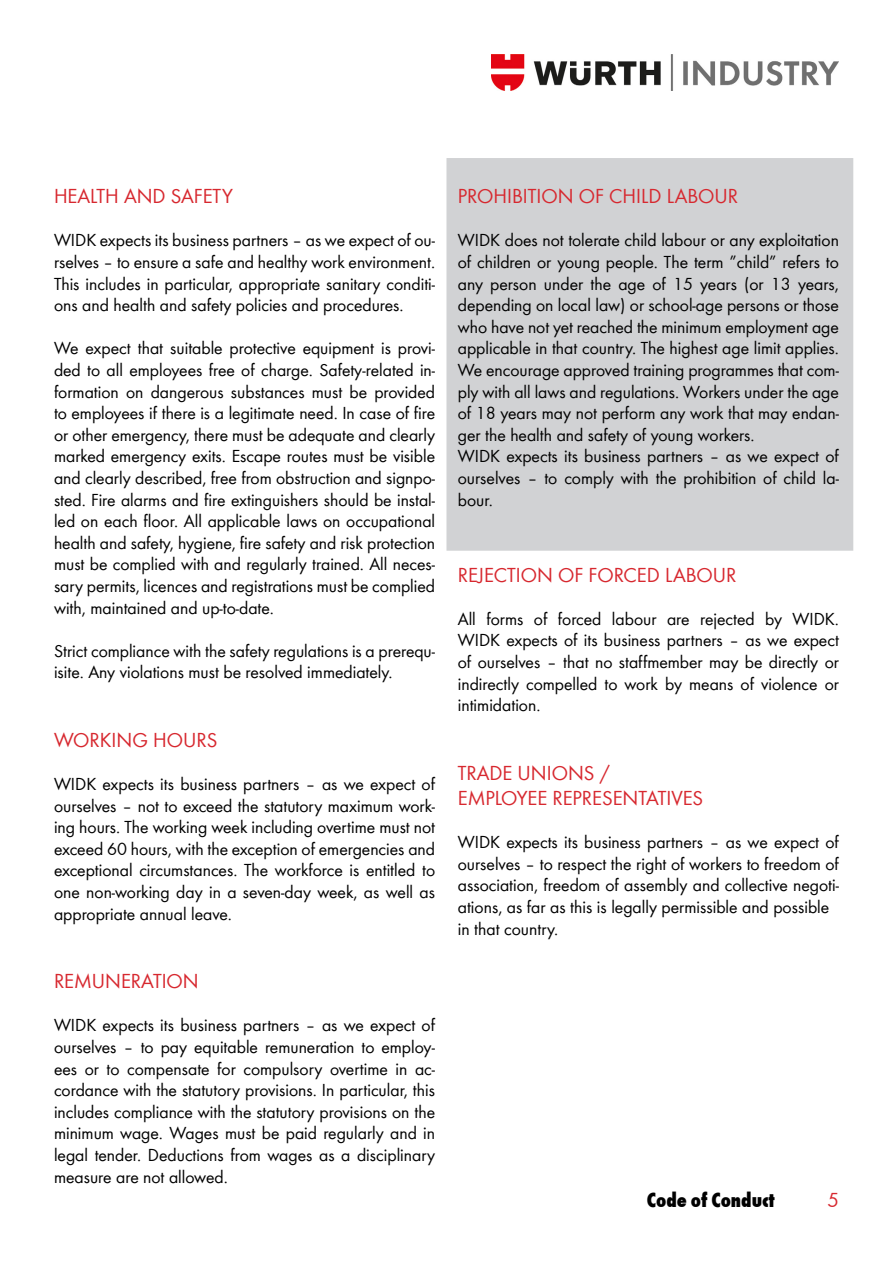
<style>
.page{position:relative;width:893px;height:1263px;background:#fff}
.page>*{position:absolute;margin:0;border:0;box-sizing:border-box;transform-origin:0 0}
.t1{font:21px "Wuerth";color:#d7282f}
.t2{font:800 condensed 21px "Wuerth";color:#000}
.t3{font:18px/21.6px "Wuerth";color:#000;text-align:justify}
</style>
<div class="page">
<img style="left:492px;top:54px;width:347px;height:37px">
<div style="left:446px;top:158px;width:407px;height:393px;background:#d1d2d4;border:2px solid #d1d2d4"></div>
<p class="t1" style="left:54px;top:182px;width:180px">HEALTH AND SAFETY</p>
<p class="t3" style="left:54px;top:229px;width:383px">WIDK expects its business partners – as we expect of ou&shy;rselves – to ensure a safe and healthy work environment.<br>This includes in particular, appropriate sanitary conditi&shy;ons and health and safety policies and procedures.</p>
<p class="t3" style="left:54px;top:337px;width:383px">We expect that suitable protective equipment is provi&shy;ded to all employees free of charge. Safety-related in&shy;formation on dangerous substances must be provided to employees if there is a legitimate need. In case of fire or other emergency, there must be adequate and clearly marked emergency exits. Escape routes must be visible and clearly described, free from obstruction and signpo&shy;sted. Fire alarms and fire extinguishers should be instal&shy;led on each floor. All applicable laws on occupational health and safety, hygiene, fire safety and risk protection must be complied with and regularly trained. All neces&shy;sary permits, licences and registrations must be complied with, maintained and up-to-date.</p>
<p class="t3" style="left:54px;top:639px;width:383px">Strict compliance with the safety regulations is a prerequ&shy;isite. Any violations must be resolved immediately.</p>
<p class="t1" style="left:54px;top:726px;width:165px">WORKING HOURS</p>
<p class="t3" style="left:54px;top:772px;width:383px">WIDK expects its business partners – as we expect of ourselves – not to exceed the statutory maximum work&shy;ing hours. The working week including overtime must not exceed 60 hours, with the exception of emergencies and exceptional circumstances. The workforce is entitled to one non-working day in a seven-day week, as well as appropriate annual leave.</p>
<p class="t1" style="left:54px;top:967px;width:146px">REMUNERATION</p>
<p class="t3" style="left:54px;top:1014px;width:383px">WIDK expects its business partners – as we expect of ourselves – to pay equitable remuneration to employ&shy;ees or to compensate for compulsory overtime in ac&shy;cordance with the statutory provisions. In particular, this includes compliance with the statutory provisions on the minimum wage. Wages must be paid regularly and in legal tender. Deductions from wages as a disciplinary measure are not allowed.</p>
<p class="t1" style="left:458px;top:182px;width:282px">PROHIBITION OF CHILD LABOUR</p>
<p class="t3" style="left:458px;top:229px;width:383px">WIDK does not tolerate child labour or any exploitation of children or young people. The term ”child” refers to any person under the age of 15 years (or 13 years, depending on local law) or school-age persons or those who have not yet reached the minimum employment age applicable in that country. The highest age limit applies.<br>We encourage approved training programmes that com&shy;ply with all laws and regulations. Workers under the age of 18 years may not perform any work that may endan&shy;ger the health and safety of young workers.</p>
<p class="t3" style="left:458px;top:445px;width:383px">WIDK expects its business partners – as we expect of ourselves – to comply with the prohibition of child la&shy;bour.</p>
<p class="t1" style="left:458px;top:560px;width:280px">REJECTION OF FORCED LABOUR</p>
<p class="t3" style="left:458px;top:607px;width:383px">All forms of forced labour are rejected by WIDK.<br>WIDK expects of its business partners – as we expect of ourselves – that no staffmember may be directly or indirectly compelled to work by means of violence or intimidation.</p>
<p class="t1" style="left:458px;top:758px;width:154px">TRADE UNIONS /</p>
<p class="t1" style="left:458px;top:784px;width:247px">EMPLOYEE REPRESENTATIVES</p>
<p class="t3" style="left:458px;top:830px;width:383px">WIDK expects its business partners – as we expect of ourselves – to respect the right of workers to freedom of association, freedom of assembly and collective negoti&shy;ations, as far as this is legally permissible and possible</p>
<p class="t3" style="left:458px;top:917px;width:102px">in that country.</p>
<p class="t2" style="left:647px;top:1185px;width:129px">Code of Conduct</p>
<p class="t1" style="left:827px;top:1186px;width:13px">5</p>
</div>
